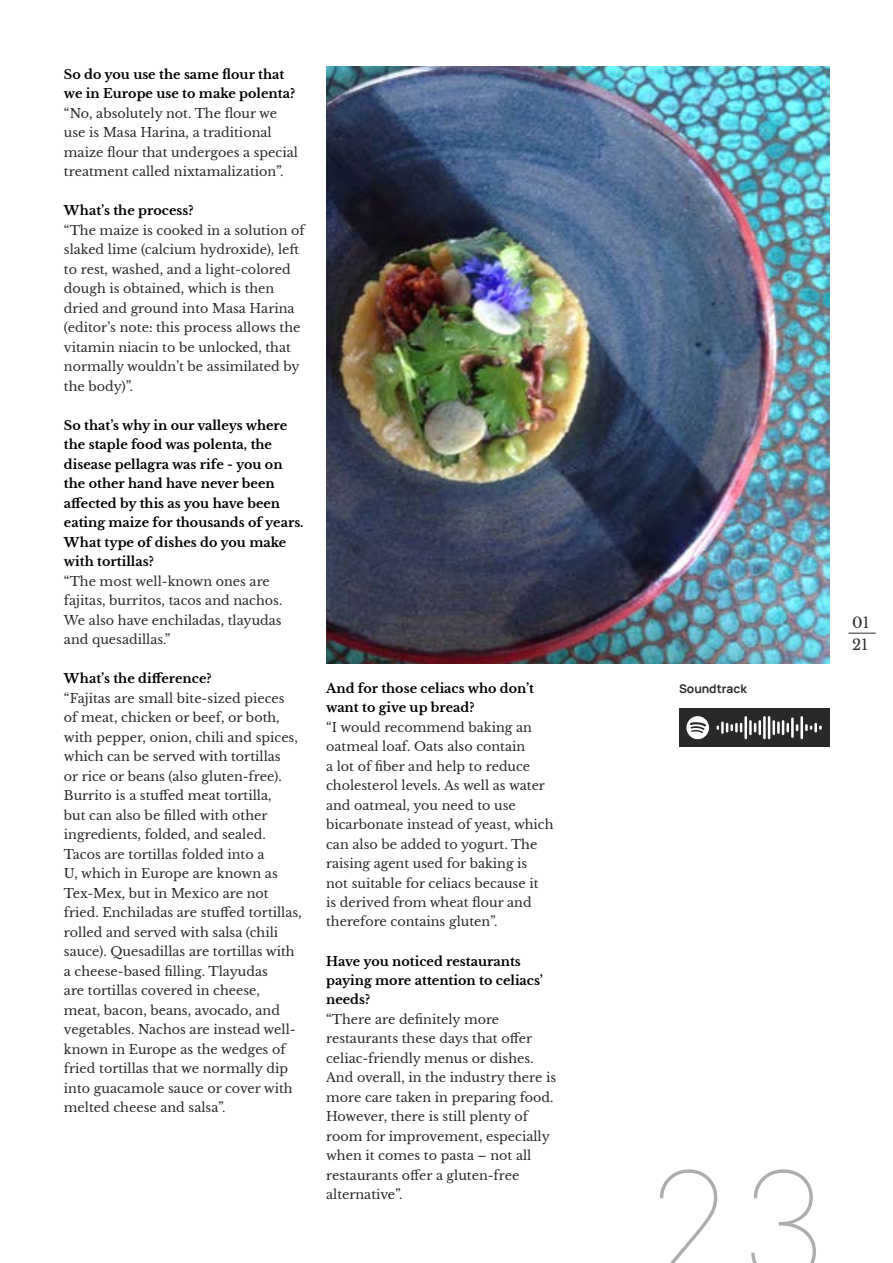
<style>
.page{position:relative;width:893px;height:1263px;background:#fff}
.page>*{position:absolute;margin:0;border:0;box-sizing:border-box;transform-origin:0 0}
.t1{font:100 150px "Inter";color:#b0abad}
.t2{font:14.7px "Libre Baskerville";color:#2a292a}
.t3{font:12.75px/19.5px "Libre Baskerville";color:#2a292a}
.t4{font:700 12.75px/19.5px "Libre Baskerville";color:#000}
.t5{font:700 12px "Manrope";color:#2a292a}
</style>
<div class="page">
<svg style="left:848px;top:633px;width:28px;height:1px"></svg>
<img style="left:326px;top:67px;width:503px;height:596px">
<div style="left:679px;top:708px;width:150px;height:39px;background:#2a292a"></div>
<svg style="left:716px;top:721px;width:26px;height:13px"></svg>
<hr style="left:744px;top:716px;width:3px;height:23px;background:#fff">
<hr style="left:749px;top:720px;width:3px;height:15px;background:#fff">
<svg style="left:754px;top:723px;width:2px;height:9px"></svg>
<hr style="left:758px;top:720px;width:3px;height:15px;background:#fff">
<hr style="left:763px;top:716px;width:3px;height:23px;background:#fff">
<hr style="left:768px;top:716px;width:2px;height:23px;background:#fff">
<hr style="left:772px;top:720px;width:3px;height:15px;background:#fff">
<svg style="left:777px;top:720px;width:12px;height:15px"></svg>
<hr style="left:791px;top:717px;width:3px;height:21px;background:#fff">
<svg style="left:796px;top:724px;width:2px;height:7px"></svg>
<hr style="left:800px;top:716px;width:3px;height:23px;background:#fff">
<svg style="left:805px;top:723px;width:17px;height:9px"></svg>
<svg style="left:686px;top:716px;width:23px;height:23px"></svg>
<p class="t4" style="left:64px;top:65px;width:233px">So do you use the same flour that we in Europe use to make polenta?</p>
<p class="t3" style="left:64px;top:104px;width:235px">“No, absolutely not. The flour we use is Masa Harina, a traditional maize flour that undergoes a special treatment called nixtamalization”.</p>
<p class="t4" style="left:64px;top:201px;width:131px">What’s the process?</p>
<p class="t3" style="left:64px;top:221px;width:242px">“The maize is cooked in a solution of slaked lime (calcium hydroxide), left to rest, washed, and a light-colored dough is obtained, which is then dried and ground into Masa Harina (editor’s note: this process allows the vitamin niacin to be unlocked, that normally wouldn’t be assimilated by the body)”.</p>
<p class="t4" style="left:64px;top:416px;width:241px">So that’s why in our valleys where the staple food was polenta, the disease pellagra was rife - you on the other hand have never been affected by this as you have been eating maize for thousands of years.<br>What type of dishes do you make with tortillas?</p>
<p class="t3" style="left:64px;top:572px;width:220px">“The most well-known ones are fajitas, burritos, tacos and nachos.<br>We also have enchiladas, tlayudas and quesadillas.”</p>
<p class="t4" style="left:64px;top:669px;width:149px">What’s the difference?</p>
<p class="t3" style="left:64px;top:689px;width:239px">“Fajitas are small bite-sized pieces<br>of meat, chicken or beef, or both, with pepper, onion, chili and spices, which can be served with tortillas<br>or rice or beans (also gluten-free).<br>Burrito is a stuffed meat tortilla,<br>but can also be filled with other ingredients, folded, and sealed.<br>Tacos are tortillas folded into a<br>U, which in Europe are known as Tex-Mex, but in Mexico are not fried. Enchiladas are stuffed tortillas, rolled and served with salsa (chili sauce). Quesadillas are tortillas with a cheese-based filling. Tlayudas<br>are tortillas covered in cheese,<br>meat, bacon, beans, avocado, and vegetables. Nachos are instead well&shy;known in Europe as the wedges of fried tortillas that we normally dip into guacamole sauce or cover with melted cheese and salsa”.</p>
<p class="t4" style="left:326px;top:678px;width:209px">And for those celiacs who don’t want to give up bread?</p>
<p class="t3" style="left:326px;top:717px;width:229px">“I would recommend baking an oatmeal loaf. Oats also contain<br>a lot of fiber and help to reduce cholesterol levels. As well as water and oatmeal, you need to use bicarbonate instead of yeast, which can also be added to yogurt. The raising agent used for baking is<br>not suitable for celiacs because it<br>is derived from wheat flour and therefore contains gluten”.</p>
<p class="t4" style="left:326px;top:951px;width:218px">Have you noticed restaurants paying more attention to celiacs’ needs?</p>
<p class="t3" style="left:326px;top:1010px;width:232px">“There are definitely more restaurants these days that offer celiac-friendly menus or dishes.<br>And overall, in the industry there is more care taken in preparing food.<br>However, there is still plenty of room for improvement, especially when it comes to pasta – not all restaurants offer a gluten-free alternative”.</p>
<p class="t5" style="left:679px;top:680px;width:69px">Soundtrack</p>
<p class="t2" style="left:852px;top:613px;width:19px">01</p>
<p class="t2" style="left:852px;top:635px;width:17px">21</p>
<h1 class="t1" style="left:644px;top:1116px;width:187px">23</h1>
</div>
